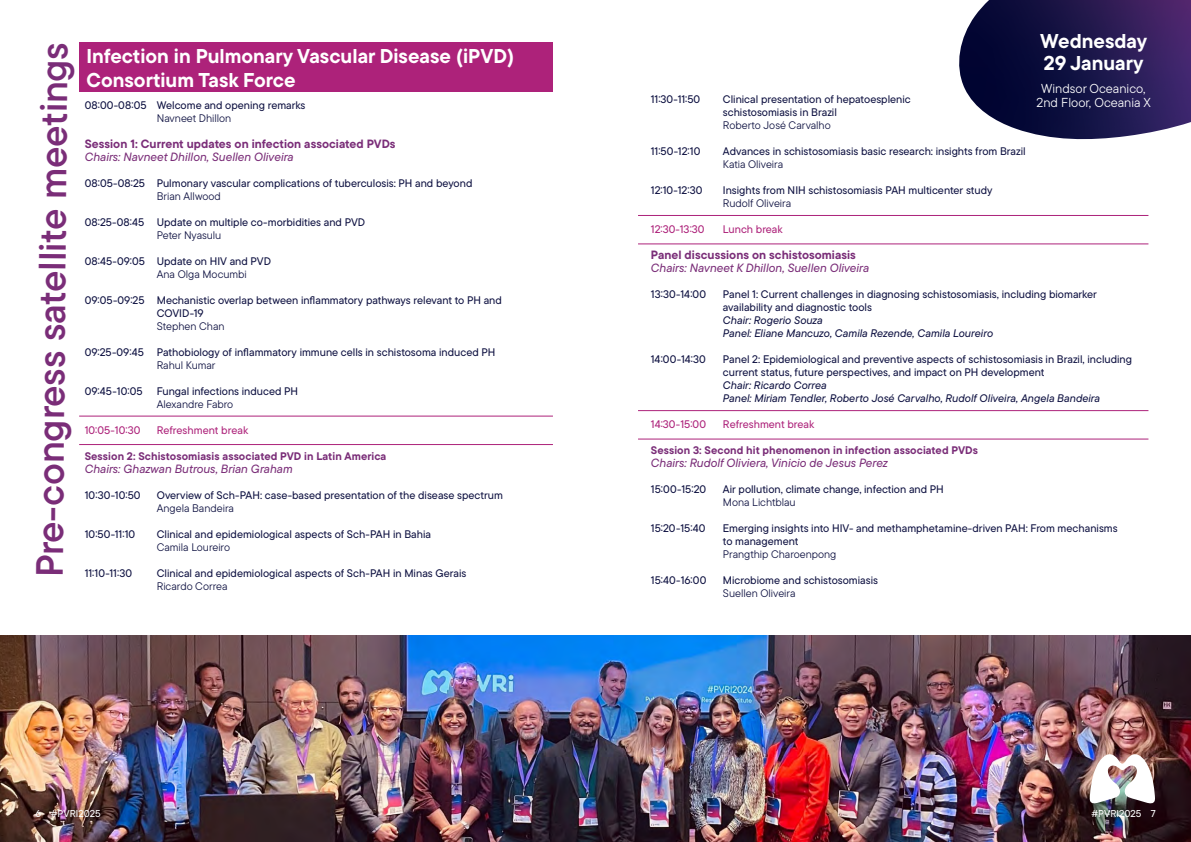
<style>
.page{position:relative;width:1191px;height:842px;background:#fff}
.page>*{position:absolute;margin:0;border:0;box-sizing:border-box;transform-origin:0 0}
.t1{font:38px "TT Commons Pro Db";color:#7a2d78}
.t2{font:700 20px/24px "TT Commons Pro";color:#fff}
.t3{font:13px/14px "TT Commons Pro";color:#fff;text-align:center}
.t4{font:italic 500 12px "TT Commons Pro";color:#7a2d78}
.t5{font:700 12px "TT Commons Pro";letter-spacing:.005em;color:#7a2d78}
.t6{font:500 11px/13px "TT Commons Pro";color:#0e1141}
.t7{font:11px "TT Commons Pro";color:#0e1141}
.t8{font:italic 500 11px/13px "TT Commons Pro";color:#0e1141}
.t9{font:700 11px "TT Commons Pro";letter-spacing:.005em;color:#7a2d78}
.t10{font:500 11px "TT Commons Pro";color:#ad227a}
.t11{font:500 10px "TT Commons Pro";color:#fff}
</style>
<div class="page">
<div style="left:79px;top:43px;width:474px;height:49px;background:#ad227a"></div>
<hr style="left:79px;top:444px;width:474px;height:1px;background:#ad227a">
<hr style="left:79px;top:416px;width:474px;height:1px;background:#ad227a">
<img style="left:0;top:635px;width:1191px;height:207px">
<svg style="left:959px;top:0;width:232px;height:140px;background:#352f5e"></svg>
<hr style="left:638px;top:439px;width:510px;height:1px;background:#ad227a">
<hr style="left:638px;top:410px;width:510px;height:1px;background:#ad227a">
<hr style="left:638px;top:244px;width:510px;height:1px;background:#ad227a">
<hr style="left:638px;top:215px;width:510px;height:1px;background:#ad227a">
<img style="left:1089px;top:754px;width:66px;height:50px">
<h1 class="t1" style="left:24px;top:577px;width:537px;rotate:-90deg">Pre-congress satellite meetings</h1>
<h2 class="t2" style="left:86px;top:43px;width:429px">Infection in Pulmonary Vascular Disease (iPVD)<br>Consortium Task Force</h2>
<p class="t6" style="left:85px;top:98px;width:222px">08:00-08:05 Welcome and opening remarks</p>
<p class="t7" style="left:157px;top:110px;width:76px">Navneet Dhillon</p>
<p class="t5" style="left:85px;top:134px;width:312px">Session 1: Current updates on infection associated PVDs</p>
<p class="t4" style="left:85px;top:148px;width:210px">Chairs: Navneet Dhillon, Suellen Oliveira</p>
<p class="t6" style="left:85px;top:176px;width:389px">08:05-08:25 Pulmonary vascular complications of tuberculosis: PH and beyond</p>
<p class="t7" style="left:157px;top:188px;width:66px">Brian Allwood</p>
<p class="t6" style="left:85px;top:215px;width:282px">08:25-08:45 Update on multiple co-morbidities and PVD</p>
<p class="t7" style="left:157px;top:227px;width:66px">Peter Nyasulu</p>
<p class="t6" style="left:85px;top:254px;width:188px">08:45-09:05 Update on HIV and PVD</p>
<p class="t7" style="left:157px;top:266px;width:92px">Ana Olga Mocumbi</p>
<p class="t6" style="left:157px;top:293px;width:347px;text-indent:-72px">09:05-09:25 Mechanistic overlap between inflammatory pathways relevant to PH and<br>COVID-19</p>
<p class="t7" style="left:157px;top:318px;width:69px">Stephen Chan</p>
<p class="t6" style="left:85px;top:345px;width:412px">09:25-09:45 Pathobiology of inflammatory immune cells in schistosoma induced PH</p>
<p class="t7" style="left:157px;top:357px;width:60px">Rahul Kumar</p>
<p class="t6" style="left:85px;top:384px;width:59px">09:45-10:05</p>
<p class="t6" style="left:157px;top:384px;width:143px">Fungal infections induced PH</p>
<p class="t7" style="left:157px;top:396px;width:78px">Alexandre Fabro</p>
<p class="t10" style="left:85px;top:422px;width:57px">10:05-10:30</p>
<p class="t10" style="left:157px;top:422px;width:93px">Refreshment break</p>
<p class="t9" style="left:85px;top:448px;width:303px">Session 2: Schistosomiasis associated PVD in Latin America</p>
<p class="t4" style="left:85px;top:460px;width:209px">Chairs: Ghazwan Butrous, Brian Graham</p>
<p class="t6" style="left:85px;top:488px;width:57px">10:30-10:50</p>
<p class="t6" style="left:157px;top:488px;width:348px">Overview of Sch-PAH: case-based presentation of the disease spectrum</p>
<p class="t7" style="left:157px;top:500px;width:79px">Angela Bandeira</p>
<p class="t6" style="left:85px;top:527px;width:52px">10:50-11:10</p>
<p class="t6" style="left:157px;top:527px;width:276px">Clinical and epidemiological aspects of Sch-PAH in Bahia</p>
<p class="t7" style="left:157px;top:539px;width:75px">Camila Loureiro</p>
<p class="t6" style="left:85px;top:566px;width:49px">11:10-11:30</p>
<p class="t6" style="left:157px;top:566px;width:311px">Clinical and epidemiological aspects of Sch-PAH in Minas Gerais</p>
<p class="t7" style="left:157px;top:578px;width:72px">Ricardo Correa</p>
<h2 class="t2" style="left:1040px;top:30px;width:109px;line-height:22px">Wednesday<br>29 January</h2>
<p class="t3" style="left:1036px;top:81px;width:116px">Windsor Oceanico,<br>2nd Floor, Oceania X</p>
<p class="t6" style="left:651px;top:93px;width:51px">11:30-11:50</p>
<p class="t6" style="left:723px;top:93px;width:189px">Clinical presentation of hepatoesplenic schistosomiasis in Brazil</p>
<p class="t7" style="left:723px;top:118px;width:109px">Roberto José Carvalho</p>
<p class="t6" style="left:651px;top:145px;width:51px">11:50-12:10</p>
<p class="t6" style="left:723px;top:145px;width:304px">Advances in schistosomiasis basic research: insights from Brazil</p>
<p class="t7" style="left:723px;top:157px;width:62px">Katia Oliveira</p>
<p class="t6" style="left:651px;top:184px;width:53px">12:10-12:30</p>
<p class="t6" style="left:723px;top:184px;width:271px">Insights from NIH schistosomiasis PAH multicenter study</p>
<p class="t7" style="left:723px;top:196px;width:70px">Rudolf Oliveira</p>
<p class="t10" style="left:651px;top:221px;width:55px">12:30-13:30</p>
<p class="t10" style="left:723px;top:221px;width:61px">Lunch break</p>
<p class="t5" style="left:651px;top:246px;width:206px">Panel discussions on schistosomiasis</p>
<p class="t4" style="left:651px;top:259px;width:220px">Chairs: Navneet K Dhillon, Suellen Oliveira</p>
<p class="t6" style="left:651px;top:288px;width:57px">13:30-14:00</p>
<p class="t6" style="left:723px;top:288px;width:375px">Panel 1: Current challenges in diagnosing schistosomiasis, including biomarker availability and diagnostic tools</p>
<p class="t8" style="left:723px;top:314px;width:272px">Chair: Rogerio Souza<br>Panel: Eliane Mancuzo, Camila Rezende, Camila Loureiro</p>
<p class="t6" style="left:651px;top:353px;width:57px">14:00-14:30</p>
<p class="t6" style="left:723px;top:353px;width:411px">Panel 2: Epidemiological and preventive aspects of schistosomiasis in Brazil, including current status, future perspectives, and impact on PH development</p>
<p class="t8" style="left:723px;top:379px;width:379px">Chair: Ricardo Correa<br>Panel: Miriam Tendler, Roberto José Carvalho, Rudolf Oliveira, Angela Bandeira</p>
<p class="t10" style="left:651px;top:416px;width:57px">14:30-15:00</p>
<p class="t10" style="left:723px;top:416px;width:93px">Refreshment break</p>
<p class="t9" style="left:651px;top:442px;width:329px">Session 3: Second hit phenomenon in infection associated PVDs</p>
<p class="t4" style="left:651px;top:454px;width:238px">Chairs: Rudolf Oliviera, Vinicio de Jesus Perez</p>
<p class="t6" style="left:651px;top:483px;width:57px">15:00-15:20</p>
<p class="t6" style="left:723px;top:483px;width:222px">Air pollution, climate change, infection and PH</p>
<p class="t7" style="left:723px;top:495px;width:74px">Mona Lichtblau</p>
<p class="t6" style="left:651px;top:522px;width:56px">15:20-15:40</p>
<p class="t6" style="left:723px;top:522px;width:396px">Emerging insights into HIV- and methamphetamine-driven PAH: From mechanisms to management</p>
<p class="t7" style="left:723px;top:547px;width:115px">Prangthip Charoenpong</p>
<p class="t6" style="left:651px;top:574px;width:57px">15:40-16:00</p>
<p class="t6" style="left:723px;top:574px;width:157px">Microbiome and schistosomiasis</p>
<p class="t7" style="left:723px;top:586px;width:74px">Suellen Oliveira</p>
<p class="t11" style="left:35px;top:806px;width:67px">6 #PVRI2025</p>
<p class="t11" style="left:1091px;top:806px;width:66px">#PVRI2025 7</p>
</div>
